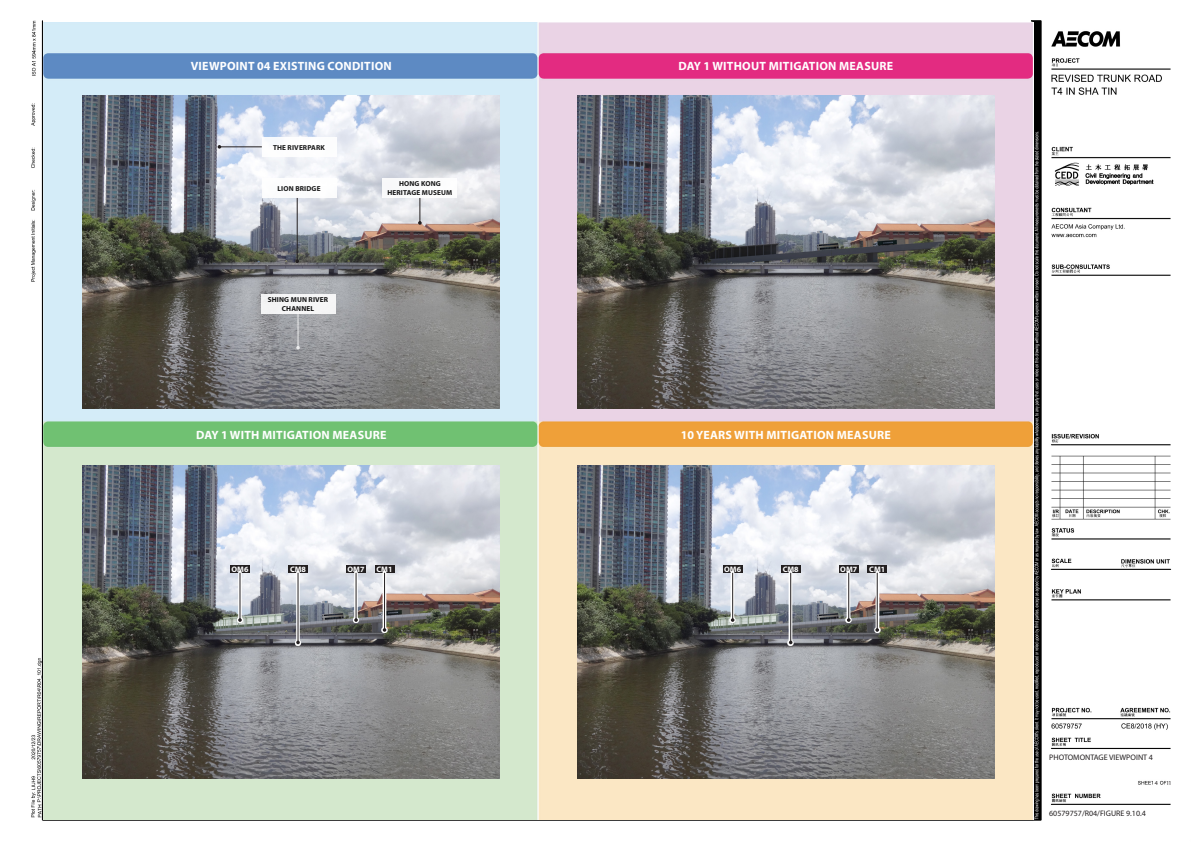
<style>
.page{position:relative;width:1191px;height:842px;background:#fff}
.page>*{position:absolute;margin:0;border:0;box-sizing:border-box;transform-origin:0 0}
.t1{font:700 12px "Myriad Pro";letter-spacing:.02em;color:#fff}
.t2{font:8px "Myriad Pro";color:#231f20}
.t3{font:700 8px "Myriad Pro";color:#fff}
.t4{font:700 7.2px/8.6px "Myriad Pro";letter-spacing:.02em;color:#000;text-align:center}
.t5{font:6px "Myriad Pro";color:#231f20}
</style>
<div class="page">
<img style="left:31px;top:20px;width:1141px;height:801px">
<div style="left:43px;top:0;width:988px;height:21px;background:#fff"></div>
<div style="left:1047px;top:604px;width:124px;height:86px;background:#fff"></div>
<div style="left:1085px;top:588px;width:58px;height:9px;background:#fff"></div>
<div style="left:1050px;top:571px;width:105px;height:10px;background:#fff"></div>
<img style="left:44px;top:23px;width:989px;height:796px">
<img style="left:83px;top:774px;width:417px;height:4px">
<div style="left:1047px;top:752px;width:130px;height:19px;background:#fff"></div>
<div style="left:1047px;top:808px;width:130px;height:19px;background:#fff"></div>
<img style="left:83px;top:96px;width:417px;height:313px">
<img style="left:83px;top:465px;width:417px;height:309px">
<img style="left:577px;top:96px;width:417px;height:313px">
<img style="left:577px;top:465px;width:417px;height:313px">
<div style="left:230px;top:565px;width:19px;height:8px;background:#231f20"></div>
<div style="left:723px;top:565px;width:19px;height:8px;background:#231f20"></div>
<hr style="left:297px;top:313px;width:1px;height:35px;background:#fff">
<svg style="left:296px;top:346px;width:4px;height:3px"></svg>
<div style="left:288px;top:565px;width:19px;height:8px;background:#231f20"></div>
<div style="left:781px;top:565px;width:19px;height:8px;background:#231f20"></div>
<div style="left:839px;top:565px;width:19px;height:8px;background:#231f20"></div>
<div style="left:346px;top:565px;width:19px;height:8px;background:#231f20"></div>
<div style="left:261px;top:294px;width:74px;height:19px;background:#f5f6f6"></div>
<hr style="left:219px;top:146px;width:43px;height:1px;background:#231f20">
<div style="left:375px;top:565px;width:19px;height:8px;background:#231f20"></div>
<div style="left:867px;top:565px;width:19px;height:8px;background:#231f20"></div>
<hr style="left:297px;top:198px;width:1px;height:63px;background:#231f20">
<svg style="left:295px;top:259px;width:4px;height:4px"></svg>
<svg style="left:418px;top:198px;width:4px;height:27px"></svg>
<div style="left:262px;top:137px;width:74px;height:19px;background:#fff"></div>
<div style="left:262px;top:178px;width:74px;height:20px;background:#fff"></div>
<div style="left:383px;top:178px;width:74px;height:20px;background:#fff"></div>
<svg style="left:237px;top:571px;width:6px;height:52px"></svg>
<hr style="left:239px;top:573px;width:1px;height:47px;background:#231f20">
<svg style="left:238px;top:618px;width:4px;height:4px"></svg>
<svg style="left:729px;top:571px;width:7px;height:52px"></svg>
<hr style="left:732px;top:573px;width:1px;height:47px;background:#231f20">
<svg style="left:295px;top:571px;width:6px;height:75px"></svg>
<hr style="left:297px;top:573px;width:1px;height:69px;background:#231f20">
<svg style="left:787px;top:571px;width:7px;height:75px"></svg>
<hr style="left:790px;top:573px;width:1px;height:69px;background:#231f20">
<svg style="left:845px;top:571px;width:7px;height:52px"></svg>
<hr style="left:848px;top:573px;width:1px;height:47px;background:#231f20">
<svg style="left:353px;top:571px;width:6px;height:52px"></svg>
<hr style="left:355px;top:573px;width:1px;height:47px;background:#231f20">
<svg style="left:354px;top:618px;width:4px;height:4px"></svg>
<svg style="left:381px;top:571px;width:7px;height:62px"></svg>
<hr style="left:384px;top:573px;width:1px;height:57px;background:#231f20">
<svg style="left:874px;top:571px;width:6px;height:62px"></svg>
<hr style="left:876px;top:573px;width:1px;height:57px;background:#231f20">
<svg style="left:875px;top:628px;width:4px;height:4px"></svg>
<svg style="left:1153px;top:781px;width:6px;height:4px"></svg>
<svg style="left:1166px;top:781px;width:5px;height:4px"></svg>
<p class="t1" style="left:191px;top:58px;width:203px">VIEWPOINT 04 EXISTING CONDITION</p>
<p class="t4" style="left:273px;top:143px;width:53px">THE RIVERPARK</p>
<p class="t4" style="left:277px;top:184px;width:45px">LION BRIDGE</p>
<p class="t4" style="left:387px;top:179px;width:66px">HONG KONG<br>HERITAGE MUSEUM</p>
<p class="t4" style="left:268px;top:295px;width:62px">SHING MUN RIVER<br>CHANNEL</p>
<p class="t1" style="left:196px;top:427px;width:192px">DAY 1 WITH MITIGATION MEASURE</p>
<p class="t1" style="left:678px;top:58px;width:216px">DAY 1 WITHOUT MITIGATION MEASURE</p>
<p class="t1" style="left:680px;top:427px;width:212px">10 YEARS WITH MITIGATION MEASURE</p>
<p class="t3" style="left:231px;top:564px;width:18px">OM6</p>
<p class="t3" style="left:724px;top:564px;width:18px">OM6</p>
<p class="t3" style="left:290px;top:564px;width:17px">CM8</p>
<p class="t3" style="left:347px;top:564px;width:18px">OM7</p>
<p class="t3" style="left:782px;top:564px;width:17px">CM8</p>
<p class="t3" style="left:840px;top:564px;width:18px">OM7</p>
<p class="t3" style="left:376px;top:564px;width:17px">CM1</p>
<p class="t3" style="left:869px;top:564px;width:17px">CM1</p>
<p class="t2" style="left:1049px;top:752px;width:105px">PHOTOMONTAGE VIEWPOINT 4</p>
<p class="t5" style="left:1154px;top:779px;width:5px">4</p>
<p class="t5" style="left:1166px;top:779px;width:7px">11</p>
<p class="t2" style="left:1049px;top:808px;width:98px">60579757/R04/FIGURE 9.10.4</p>
</div>
